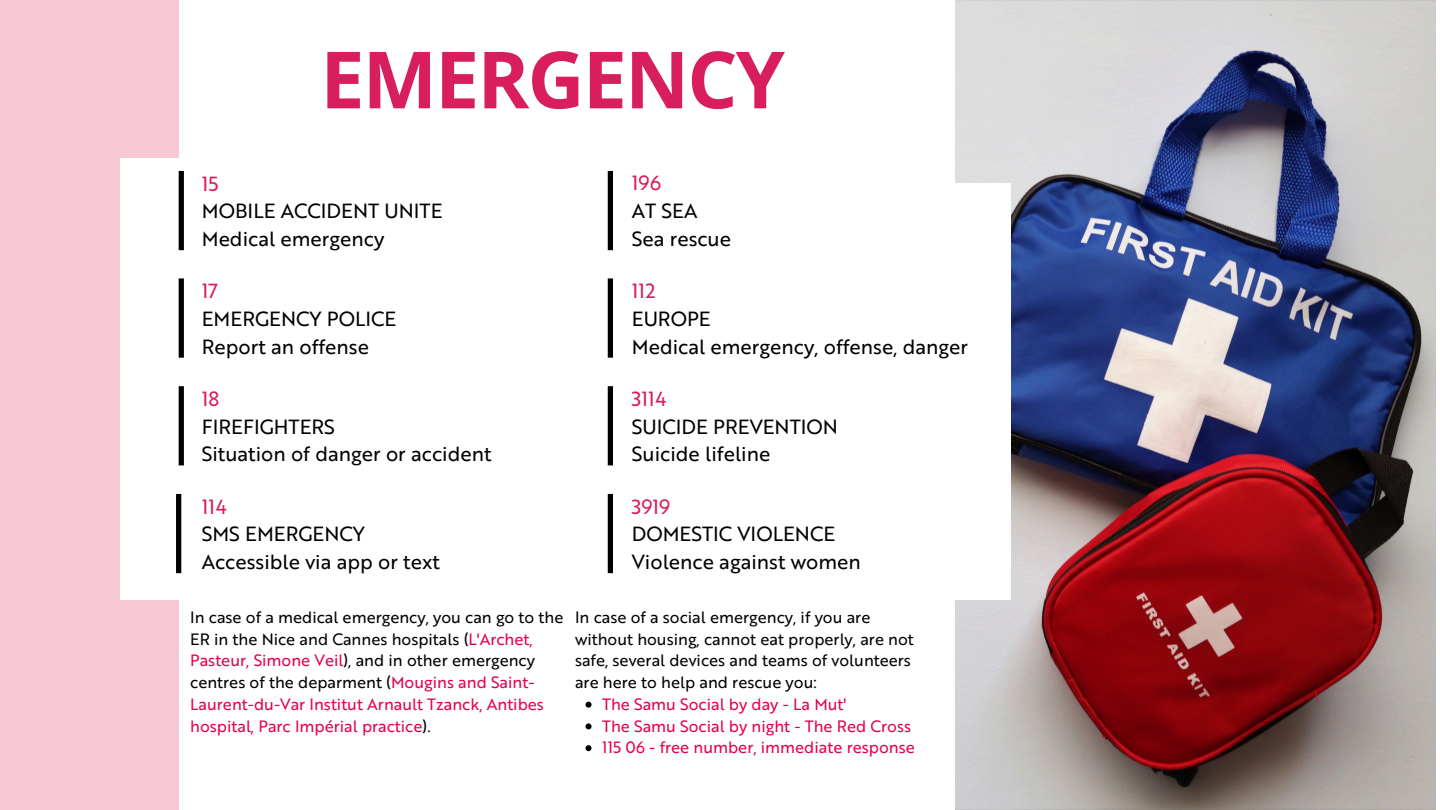
<style>
.page{position:relative;width:1440px;height:810px;background:#fff}
.page>*{position:absolute;margin:0;border:0;box-sizing:border-box;transform-origin:0 0}
.t1{font:700 79px "Open Sans";letter-spacing:-.025em;color:#d91e5c}
.t2{font:20px/27.8px "Brother 1816 Regular";color:#000}
.t3{font:16px/21.8px "Brother 1816 Regular";color:#e40050}
.t4{font:16px/21.8px "Brother 1816 Regular";color:#000}
.s1{color:#d91e5c}
.s2{color:#000}
</style>
<div class="page">
<img style="left:956px;top:0;width:480px;height:810px">
<div style="left:0;top:0;width:179px;height:810px;background:#f6c8d4"></div>
<div style="left:120px;top:158px;width:96px;height:442px;background:#fff"></div>
<div style="left:915px;top:184px;width:96px;height:416px;background:#fff"></div>
<div style="left:179px;top:171px;width:5px;height:79px;background:#000"></div>
<div style="left:179px;top:278px;width:5px;height:80px;background:#000"></div>
<div style="left:179px;top:386px;width:5px;height:79px;background:#000"></div>
<div style="left:176px;top:494px;width:5px;height:79px;background:#000"></div>
<svg style="left:586px;top:702px;width:6px;height:6px"></svg>
<svg style="left:586px;top:723px;width:6px;height:6px"></svg>
<svg style="left:586px;top:745px;width:6px;height:6px"></svg>
<div style="left:608px;top:171px;width:5px;height:79px;background:#000"></div>
<div style="left:608px;top:278px;width:5px;height:80px;background:#000"></div>
<div style="left:608px;top:386px;width:5px;height:79px;background:#000"></div>
<div style="left:608px;top:494px;width:5px;height:79px;background:#000"></div>
<h2 class="t1" style="left:320px;top:24px;width:466px">EMERGENCY</h2>
<h1 class="t2" style="left:202px;top:168px;width:242px"><span class="s1">15<br></span>MOBILE ACCIDENT UNITE<br>Medical emergency</h1>
<h2 class="t2" style="left:202px;top:276px;width:196px"><span class="s1">17<br></span>EMERGENCY POLICE<br>Report an offense</h2>
<h2 class="t2" style="left:202px;top:383px;width:291px"><span class="s1">18<br></span>FIREFIGHTERS<br>Situation of danger or accident</h2>
<p class="t2" style="left:202px;top:491px;width:240px"><span class="s1">114<br></span>SMS EMERGENCY<br>Accessible via app or text</p>
<p class="t2" style="left:632px;top:168px;width:101px"><span class="s1">196<br></span>AT SEA<br>Sea rescue</p>
<p class="t2" style="left:632px;top:276px;width:338px"><span class="s1">112<br></span>EUROPE<br>Medical emergency, offense, danger</p>
<p class="t2" style="left:632px;top:383px;width:208px"><span class="s1">3114<br></span>SUICIDE PREVENTION<br>Suicide lifeline</p>
<p class="t2" style="left:632px;top:491px;width:230px"><span class="s1">3919<br></span>DOMESTIC VIOLENCE<br>Violence against women</p>
<h2 class="t3" style="left:190px;top:605px;width:375px"><span class="s2">In case of a medical emergency, you can go to the ER in the Nice and Cannes hospitals (</span>L'Archet, Pasteur, Simone Veil<span class="s2">), and in other emergency centres of the deparment (</span>Mougins and Saint-Laurent-du-Var Institut Arnault Tzanck, Antibes hospital, Parc Impérial practice<span class="s2">).</span></h2>
<h2 class="t4" style="left:575px;top:605px;width:340px">In case of a social emergency, if you are without housing, cannot eat properly, are not safe, several devices and teams of volunteers are here to help and rescue you:</h2>
<h2 class="t3" style="left:602px;top:692px;width:246px">The Samu Social by day - La Mut'</h2>
<h2 class="t3" style="left:602px;top:714px;width:310px">The Samu Social by night - The Red Cross</h2>
<h2 class="t3" style="left:602px;top:736px;width:314px">115 06 - free number, immediate response</h2>
</div>
